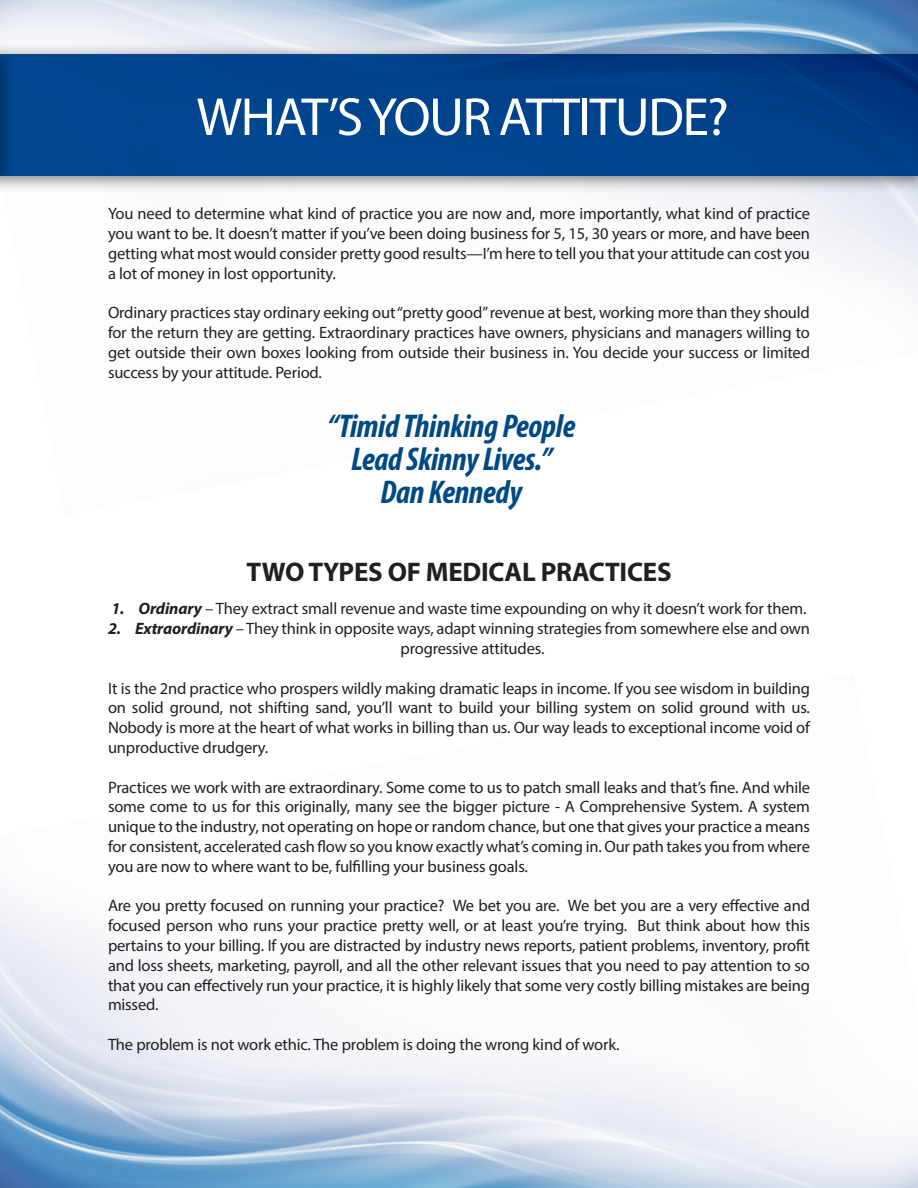
<style>
.page{position:relative;width:918px;height:1188px;background:#fff}
.page>*{position:absolute;margin:0;border:0;box-sizing:border-box;transform-origin:0 0}
.t1{font:54px "Myriad Pro";letter-spacing:-.03em;color:#fff}
.t2{font:italic 700 condensed 33px/33px "Myriad Pro";letter-spacing:-.01em;color:#014984;text-align:center}
.Body{font:700 27px "Myriad Pro";letter-spacing:-.01em;color:#231f20}
.Body-2{font:16.5px/19.8px "Myriad Pro";letter-spacing:-.01em;color:#231f20;text-align:justify}
.s1{font-weight:700;font-style:italic}
</style>
<div class="page">
<img style="left:0;top:902px;width:918px;height:286px">
<img style="left:0;top:0;width:918px;height:285px">
<div style="left:0;top:42px;width:918px;height:152px;background:#231f20;opacity:.6"></div>
<div style="left:0;top:54px;width:918px;height:122px;background:#014892"></div>
<p class="t1" style="left:197px;top:84px;width:534px">WHAT’S YOUR ATTITUDE?</p>
<p class="Body-2" style="left:108px;top:204px;width:704px">You need to determine what kind of practice you are now and, more importantly, what kind of practice you want to be. It doesn’t matter if you’ve been doing business for 5, 15, 30 years or more, and have been getting what most would consider pretty good results—I’m here to tell you that your attitude can cost you a lot of money in lost opportunity.</p>
<p class="Body-2" style="left:108px;top:303px;width:703px">Ordinary practices stay ordinary eeking out “pretty good” revenue at best, working more than they should for the return they are getting. Extraordinary practices have owners, physicians and managers willing to get outside their own boxes looking from outside their business in. You decide your success or limited success by your attitude. Period.</p>
<p class="t2" style="left:327px;top:409px;width:250px">“Timid Thinking People<br>Lead Skinny Lives.”</p>
<p class="t2" style="left:381px;top:475px;width:143px">Dan Kennedy</p>
<p class="Body" style="left:246px;top:554px;width:427px">TWO TYPES OF MEDICAL PRACTICES</p>
<p class="Body-2" style="left:112px;top:599px;width:696px"><span class="s1">1. Ordinary</span> – They extract small revenue and waste time expounding on why it doesn’t work for them.</p>
<p class="Body-2" style="left:401px;top:619px;width:411px;text-indent:-293px"><span class="s1">2. Extraordinary</span> – They think in opposite ways, adapt winning strategies from somewhere else and own progressive attitudes.</p>
<p class="Body-2" style="left:108px;top:678px;width:704px">It is the 2nd practice who prospers wildly making dramatic leaps in income. If you see wisdom in building on solid ground, not shifting sand, you’ll want to build your billing system on solid ground with us.<br>Nobody is more at the heart of what works in billing than us. Our way leads to exceptional income void of unproductive drudgery.</p>
<p class="Body-2" style="left:108px;top:777px;width:704px">Practices we work with are extraordinary. Some come to us to patch small leaks and that’s fine. And while some come to us for this originally, many see the bigger picture - A Comprehensive System. A system unique to the industry, not operating on hope or random chance, but one that gives your practice a means for consistent, accelerated cash flow so you know exactly what’s coming in. Our path takes you from where you are now to where want to be, fulfilling your business goals.</p>
<p class="Body-2" style="left:108px;top:896px;width:704px">Are you pretty focused on running your practice? We bet you are. We bet you are a very effective and focused person who runs your practice pretty well, or at least you’re trying. But think about how this pertains to your billing. If you are distracted by industry news reports, patient problems, inventory, profit and loss sheets, marketing, payroll, and all the other relevant issues that you need to pay attention to so that you can effectively run your practice, it is highly likely that some very costly billing mistakes are being missed.</p>
<p class="Body-2" style="left:108px;top:1034px;width:513px">The problem is not work ethic. The problem is doing the wrong kind of work.</p>
</div>
